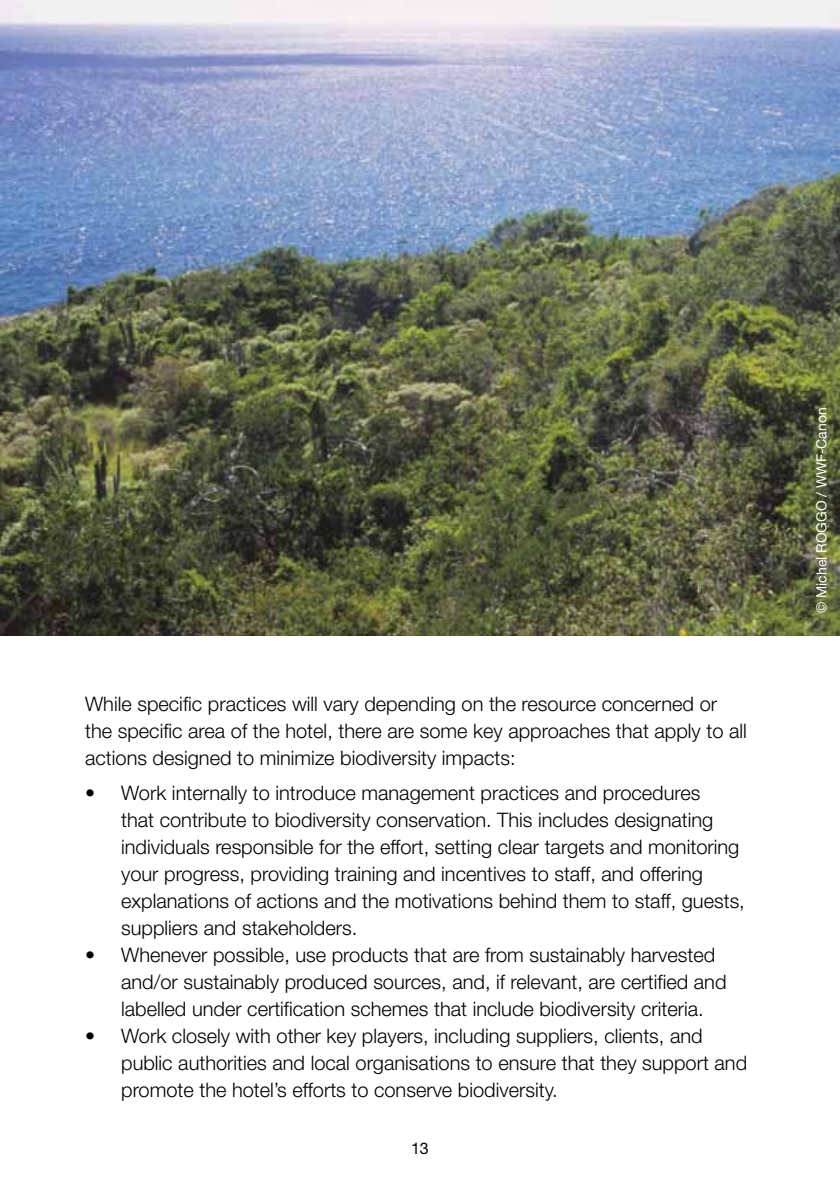
<style>
.page{position:relative;width:840px;height:1191px;background:#fff}
.page>*{position:absolute;margin:0;border:0;box-sizing:border-box;transform-origin:0 0}
.t1{font:300 20px/27px "Helvetica Neue LT Pro";color:#000}
.t2{font:16px "Helvetica Neue LT Pro";color:#000}
.TRAFFIC_REF{font:14px "Helvetica Neue LT Pro";color:#fff}
</style>
<div class="page">
<img style="left:0;top:0;width:839px;height:635px">
<p class="t1" style="left:85px;top:690px;width:662px">While specific practices will vary depending on the resource concerned or the specific area of the hotel, there are some key approaches that apply to all actions designed to minimize biodiversity impacts:</p>
<p class="t1" style="left:121px;top:779px;width:625px;text-indent:-36px">• Work internally to introduce management practices and procedures<br>that contribute to biodiversity conservation. This includes designating individuals responsible for the effort, setting clear targets and monitoring your progress, providing training and incentives to staff, and offering explanations of actions and the motivations behind them to staff, guests, suppliers and stakeholders.</p>
<p class="t1" style="left:121px;top:941px;width:606px;text-indent:-36px">• Whenever possible, use products that are from sustainably harvested and/or sustainably produced sources, and, if relevant, are certified and labelled under certification schemes that include biodiversity criteria.</p>
<p class="t1" style="left:121px;top:1022px;width:627px;text-indent:-36px">• Work closely with other key players, including suppliers, clients, and public authorities and local organisations to ensure that they support and promote the hotel’s efforts to conserve biodiversity.</p>
<p class="t2" style="left:411px;top:1139px;width:19px">13</p>
<p class="TRAFFIC_REF" style="left:812px;top:613px;width:207px;rotate:-90deg">© Michel ROGGO / WWF-Canon</p>
</div>
